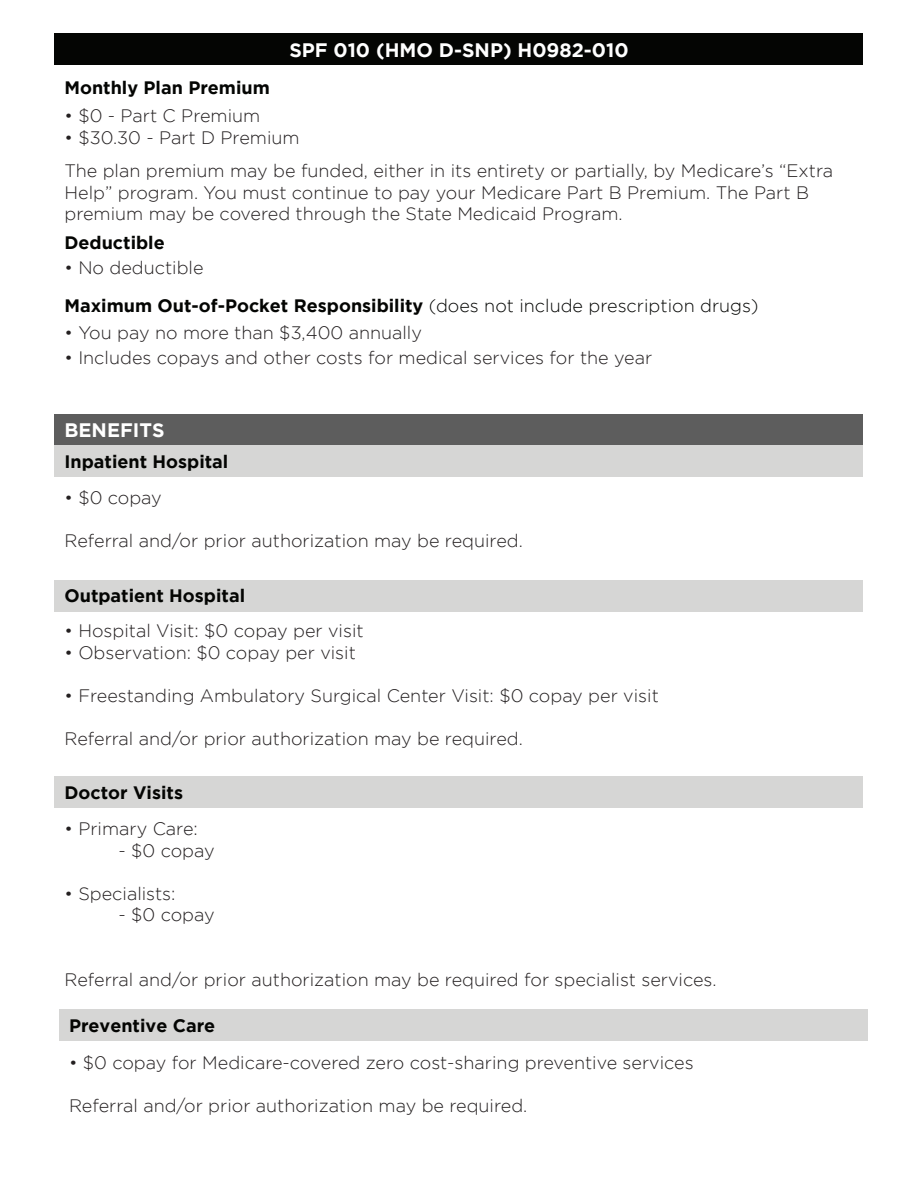
<style>
.page{position:relative;width:918px;height:1188px;background:#fff}
.page>*{position:absolute;margin:0;border:0;box-sizing:border-box;transform-origin:0 0}
.t1{font:700 19.5px "Gotham";color:#fff}
.t2{font:300 18px/33.6px "Gotham";color:#231f20}
.t3{font:700 18px "Gotham";color:#040503}
.s1{font-weight:300}
</style>
<div class="page">
<div style="left:59px;top:1009px;width:809px;height:32px;background:#d6d6d5"></div>
<div style="left:55px;top:33px;width:808px;height:32px;background:#040503"></div>
<div style="left:55px;top:414px;width:808px;height:31px;background:#5d5d5d"></div>
<div style="left:55px;top:445px;width:808px;height:32px;background:#d6d6d5"></div>
<div style="left:55px;top:580px;width:808px;height:31px;background:#d6d6d5"></div>
<div style="left:55px;top:777px;width:808px;height:31px;background:#d6d6d5"></div>
<p class="t3" style="left:64px;top:77px;width:207px">Monthly Plan Premium</p>
<p class="t1" style="left:289px;top:38px;width:341px">SPF 010 (HMO D-SNP) H0982-010</p>
<p class="t2" style="left:64px;top:99px;width:197px">• $0 - Part C Premium</p>
<p class="t2" style="left:64px;top:120px;width:770px">• $30.30 - Part D Premium<br>The plan premium may be funded, either in its entirety or partially, by Medicare’s “Extra</p>
<p class="t2" style="left:64px;top:181px;width:746px;line-height:21.6px">Help” program. You must continue to pay your Medicare Part B Premium. The Part B premium may be covered through the State Medicaid Program.</p>
<p class="t2" style="left:64px;top:251px;width:141px">• No deductible</p>
<p class="t3" style="left:64px;top:232px;width:102px">Deductible</p>
<p class="t3" style="left:64px;top:295px;width:695px">Maximum Out-of-Pocket Responsibility <span class="s1">(does not include prescription drugs)</span></p>
<p class="t2" style="left:64px;top:315px;width:359px">• You pay no more than $3,400 annually</p>
<p class="t2" style="left:64px;top:341px;width:589px">• Includes copays and other costs for medical services for the year</p>
<p class="t1" style="left:64px;top:419px;width:102px">BENEFITS</p>
<p class="t3" style="left:64px;top:451px;width:165px">Inpatient Hospital</p>
<p class="t2" style="left:64px;top:480px;width:99px">• $0 copay</p>
<p class="t2" style="left:64px;top:523px;width:460px">Referral and/or prior authorization may be required.</p>
<p class="t3" style="left:64px;top:585px;width:182px">Outpatient Hospital</p>
<p class="t2" style="left:64px;top:614px;width:301px">• Hospital Visit: $0 copay per visit</p>
<p class="t2" style="left:64px;top:636px;width:293px">• Observation: $0 copay per visit</p>
<p class="t2" style="left:64px;top:679px;width:596px">• Freestanding Ambulatory Surgical Center Visit: $0 copay per visit</p>
<p class="t2" style="left:64px;top:722px;width:460px">Referral and/or prior authorization may be required.</p>
<p class="t3" style="left:64px;top:782px;width:120px">Doctor Visits</p>
<p class="t2" style="left:64px;top:812px;width:135px">• Primary Care:</p>
<p class="t2" style="left:118px;top:833px;width:98px">- $0 copay</p>
<p class="t2" style="left:64px;top:876px;width:113px">• Specialists:</p>
<p class="t2" style="left:118px;top:898px;width:98px">- $0 copay</p>
<p class="t2" style="left:64px;top:963px;width:654px">Referral and/or prior authorization may be required for specialist services.</p>
<p class="t3" style="left:69px;top:1015px;width:148px">Preventive Care</p>
<p class="t2" style="left:69px;top:1046px;width:626px">• $0 copay for Medicare-covered zero cost-sharing preventive services</p>
<p class="t2" style="left:69px;top:1089px;width:460px">Referral and/or prior authorization may be required.</p>
</div>
